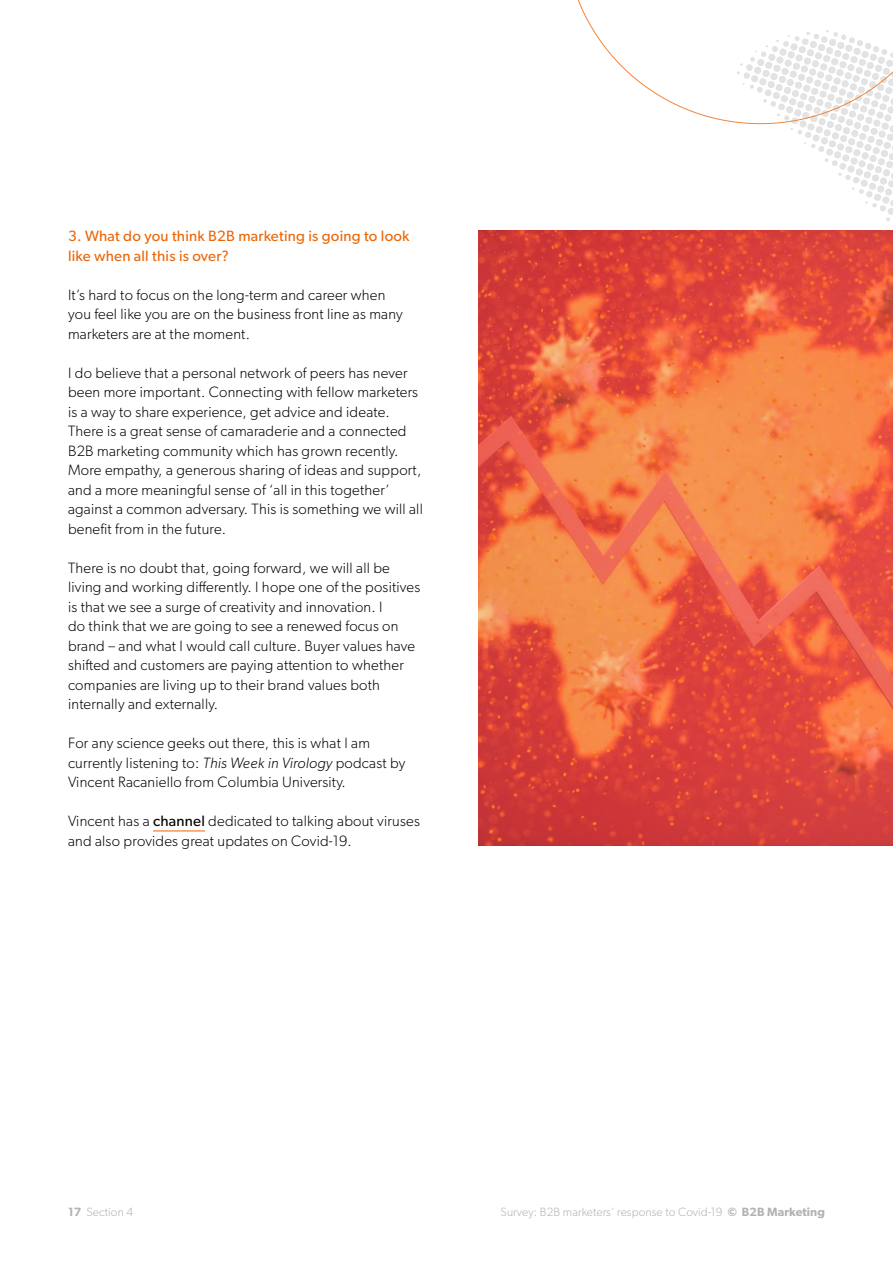
<style>
.page{position:relative;width:893px;height:1263px;background:#fff}
.page>*{position:absolute;margin:0;border:0;box-sizing:border-box;transform-origin:0 0}
.t1{font:300 15px/19.5px "Gibson";letter-spacing:.015em;color:#000}
.t2{font:15px/19.5px "Gibson";letter-spacing:.015em;color:#ec6608}
.t3{font:300 12px "Gibson";letter-spacing:.01em;color:#b3b2b2}
.s1{font-style:italic}
.s2{font-weight:400}
.s3{font-weight:600}
.s4{font-weight:700}
</style>
<div class="page">
<svg style="left:577px;top:0;width:316px;height:221px"></svg>
<hr style="left:153px;top:831px;width:52px;height:1px;background:#ec6608">
<img style="left:479px;top:230px;width:414px;height:616px">
<p class="t2" style="left:68px;top:226px;width:343px">3. What do you think B2B marketing is going to look like when all this is over?</p>
<p class="t1" style="left:68px;top:284px;width:336px">It’s hard to focus on the long-term and career when you feel like you are on the business front line as many marketers are at the moment.</p>
<p class="t1" style="left:68px;top:362px;width:356px">I do believe that a personal network of peers has never been more important. Connecting with fellow marketers is a way to share experience, get advice and ideate.<br>There is a great sense of camaraderie and a connected B2B marketing community which has grown recently.<br>More empathy, a generous sharing of ideas and support, and a more meaningful sense of ‘all in this together’ against a common adversary. This is something we will all benefit from in the future.</p>
<p class="t1" style="left:68px;top:557px;width:354px">There is no doubt that, going forward, we will all be living and working differently. I hope one of the positives is that we see a surge of creativity and innovation. I<br>do think that we are going to see a renewed focus on brand – and what I would call culture. Buyer values have shifted and customers are paying attention to whether companies are living up to their brand values both internally and externally.</p>
<p class="t1" style="left:68px;top:733px;width:339px">For any science geeks out there, this is what I am currently listening to: <span class="s1">This Week in Virology</span> podcast by<br>Vincent Racaniello from Columbia University.</p>
<p class="t1" style="left:68px;top:811px;width:353px">Vincent has a <span class="s2">channel</span> dedicated to talking about viruses and also provides great updates on Covid-19.</p>
<p class="t3" style="left:68px;top:1205px;width:67px"><span class="s3">17</span> Section 4</p>
<p class="t3" style="left:501px;top:1205px;width:326px">Survey: B2B marketers’ response to Covid-19 <span class="s4">©</span> <span class="s3">B2B Marketing</span></p>
</div>
